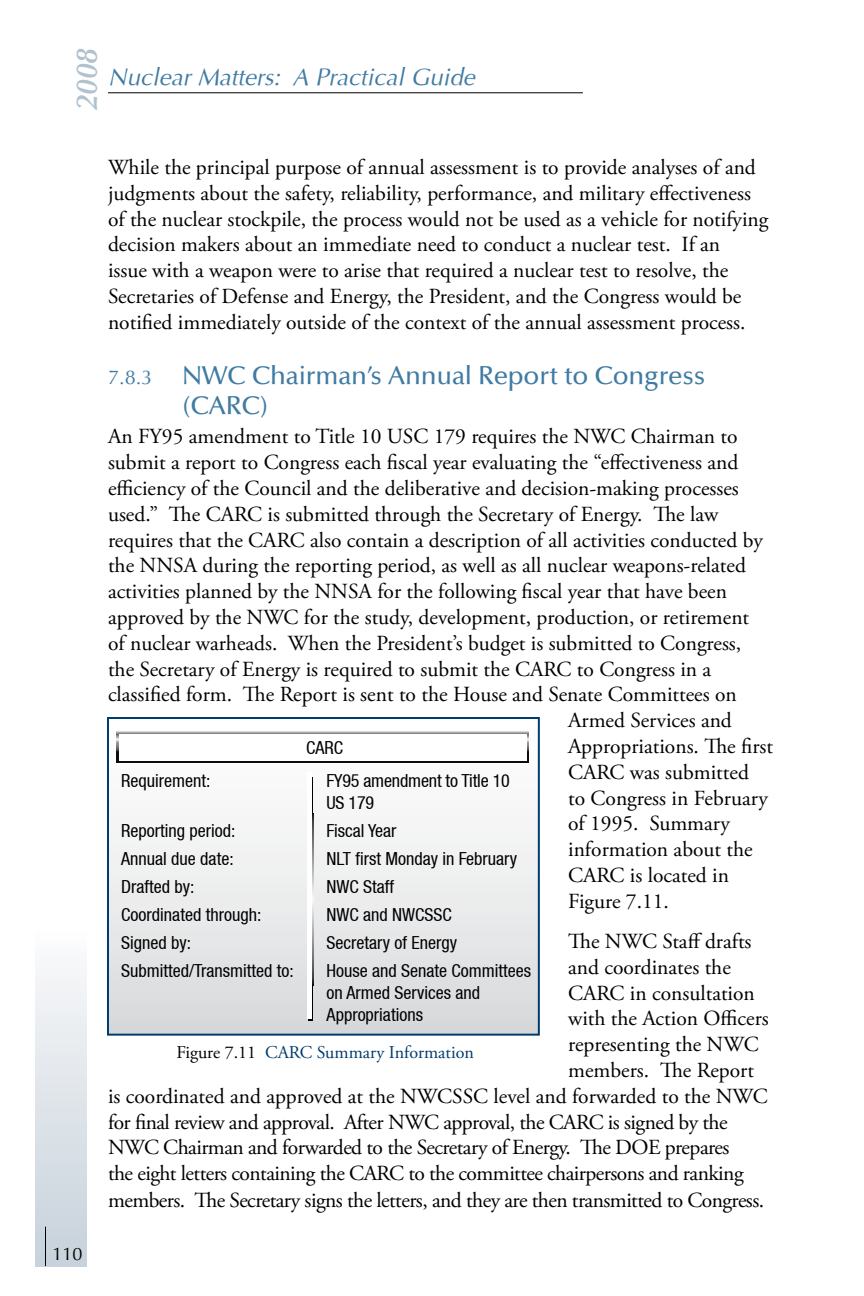
<style>
.page{position:relative;width:864px;height:1296px;background:#fff}
.page>*{position:absolute;margin:0;border:0;box-sizing:border-box;transform-origin:0 0}
.t1{font:italic 600 30px "Optima";color:#b1c2cf}
.t2{font:500 26px/30px "Optima";letter-spacing:-.01em;color:#3f7ba3}
.t3{font:italic 24px "Optima";color:#3f7ba3}
.t4{font:21.6px/25.8px "Adobe Garamond Pro";color:#000}
.t5{font:21.6px "Adobe Garamond Pro";letter-spacing:-.025em;color:#000}
.t6{font:condensed 18px/22px "Helvetica Neue LT";color:#000}
.t7{font:18px "Adobe Garamond Pro";color:#003c6e}
.t8{font:18px "Optima";color:#000}
.s1{font-weight:400;font-size:20px}
.s2{color:#000}
</style>
<div class="page">
<div style="left:36px;top:890px;width:50px;height:376px;background:linear-gradient(to bottom,#fff,#c6d1da)"></div>
<hr style="left:45px;top:1227px;width:1px;height:39px;background:#000">
<hr style="left:108px;top:92px;width:475px;height:1px;background:#000">
<div style="left:108px;top:718px;width:431px;height:317px;background:linear-gradient(to bottom,#fff,#d8dadb)"></div>
<div style="left:107px;top:717px;width:433px;height:319px;border:2px solid #003c6e"></div>
<svg style="left:309px;top:777px;width:4px;height:244px"></svg>
<svg style="left:115px;top:731px;width:415px;height:32px"></svg>
<svg style="left:116px;top:732px;width:413px;height:30px"></svg>
<div style="left:119px;top:734px;width:407px;height:27px;background:#fff"></div>
<div style="left:307px;top:773px;width:5px;height:246px;background:#fff"></div>
<h1 class="t1" style="left:69px;top:110px;width:63px;rotate:-90deg">2008</h1>
<p class="t3" style="left:108px;top:63px;width:368px">Nuclear Matters: A Practical Guide</p>
<p class="t8" style="left:52px;top:1244px;width:32px">110</p>
<p class="t4" style="left:108px;top:155px;width:662px">While the principal purpose of annual assessment is to provide analyses of and judgments about the safety, reliability, performance, and military effectiveness of the nuclear stockpile, the process would not be used as a vehicle for notifying decision makers about an immediate need to conduct a nuclear test. If an<br>issue with a weapon were to arise that required a nuclear test to resolve, the Secretaries of Defense and Energy, the President, and the Congress would be notified immediately outside of the context of the annual assessment process.</p>
<p class="t2" style="left:182px;top:361px;width:525px;text-indent:-74px"><span class="s1">7.8.3</span> NWC Chairman’s Annual Report to Congress (CARC)</p>
<p class="t4" style="left:108px;top:424px;width:631px">An FY95 amendment to Title 1 0 USC 1 79 requires the NWC Chairman to</p>
<p class="t4" style="left:108px;top:450px;width:632px">submit a report to Congress each fiscal year evaluating the “effectiveness and</p>
<p class="t4" style="left:108px;top:476px;width:632px">efficiency of the Council and the deliberative and decision-making processes</p>
<p class="t4" style="left:108px;top:502px;width:612px">used.” The CARC is submitted through the Secretary of Energy. The law</p>
<p class="t4" style="left:108px;top:528px;width:656px">requires that the CARC also contain a description of all activities conducted by</p>
<p class="t4" style="left:108px;top:553px;width:640px">the NNSA during the reporting period, as well as all nuclear weapons-related</p>
<p class="t4" style="left:108px;top:579px;width:620px">activities planned by the NNSA for the following fiscal year that have been</p>
<p class="t4" style="left:108px;top:605px;width:643px">approved by the NWC for the study, development, production, or retirement</p>
<p class="t4" style="left:108px;top:631px;width:635px">of nuclear warheads. When the President’s budget is submitted to Congress,</p>
<p class="t4" style="left:108px;top:657px;width:605px">the Secretary of Energy is required to submit the CARC to Congress in a</p>
<p class="t4" style="left:108px;top:682px;width:630px">classified form. The Report is sent to the House and Senate Committees on</p>
<p class="t4" style="left:568px;top:708px;width:165px">Armed Services and</p>
<p class="t4" style="left:568px;top:734px;width:206px">Appropriations. The first</p>
<p class="t4" style="left:568px;top:760px;width:182px">CARC was submitted</p>
<p class="t4" style="left:568px;top:786px;width:201px">to Congress in February</p>
<p class="t4" style="left:568px;top:811px;width:163px">of 1 995. Summary</p>
<p class="t4" style="left:568px;top:837px;width:186px">information about the</p>
<p class="t4" style="left:568px;top:863px;width:162px">CARC is located in</p>
<p class="t4" style="left:568px;top:889px;width:102px">Figure 7.11 .</p>
<p class="t4" style="left:568px;top:929px;width:185px">The NWC Staff drafts</p>
<p class="t4" style="left:568px;top:955px;width:164px">and coordinates the</p>
<p class="t4" style="left:568px;top:981px;width:188px">CARC in consultation</p>
<p class="t4" style="left:568px;top:1006px;width:202px">with the Action Officers</p>
<p class="t4" style="left:568px;top:1032px;width:192px">representing the NWC</p>
<p class="t4" style="left:568px;top:1058px;width:187px">members. The Report</p>
<p class="t4" style="left:108px;top:1084px;width:661px">is coordinated and approved at the NWCSSC level and forwarded to the NWC</p>
<p class="t5" style="left:108px;top:1109px;width:621px">for final review and approval. After NWC approval, the CARC is signed by the</p>
<p class="t5" style="left:108px;top:1135px;width:623px">NWC Chairman and forwarded to the Secretary of Energy. The DOE prepares</p>
<p class="t5" style="left:108px;top:1160px;width:637px">the eight letters containing the CARC to the committee chairpersons and ranking</p>
<p class="t5" style="left:108px;top:1187px;width:658px">members. The Secretary signs the letters, and they are then transmitted to Congress.</p>
<p class="t6" style="left:306px;top:736px;width:39px">CARC</p>
<p class="t6" style="left:121px;top:770px;width:91px">Requirement:</p>
<p class="t6" style="left:326px;top:770px;width:185px">FY95 amendment to Title 10<br>US 179</p>
<p class="t6" style="left:121px;top:820px;width:116px">Reporting period:</p>
<p class="t6" style="left:326px;top:820px;width:71px">Fiscal Year</p>
<p class="t6" style="left:121px;top:848px;width:114px">Annual due date:</p>
<p class="t6" style="left:326px;top:848px;width:192px">NLT first Monday in February</p>
<p class="t6" style="left:121px;top:876px;width:75px">Drafted by:</p>
<p class="t6" style="left:326px;top:876px;width:69px">NWC Staff</p>
<p class="t6" style="left:121px;top:904px;width:142px">Coordinated through:</p>
<p class="t6" style="left:326px;top:904px;width:127px">NWC and NWCSSC</p>
<p class="t6" style="left:121px;top:932px;width:71px">Signed by:</p>
<p class="t6" style="left:326px;top:932px;width:132px">Secretary of Energy</p>
<p class="t6" style="left:121px;top:960px;width:174px">Submitted/Transmitted to:</p>
<p class="t6" style="left:326px;top:960px;width:206px">House and Senate Committees on Armed Services and<br>Appropriations</p>
<p class="t7" style="left:176px;top:1041px;width:299px"><span class="s2">Figure 7.11</span> CARC Summary Information</p>
</div>
